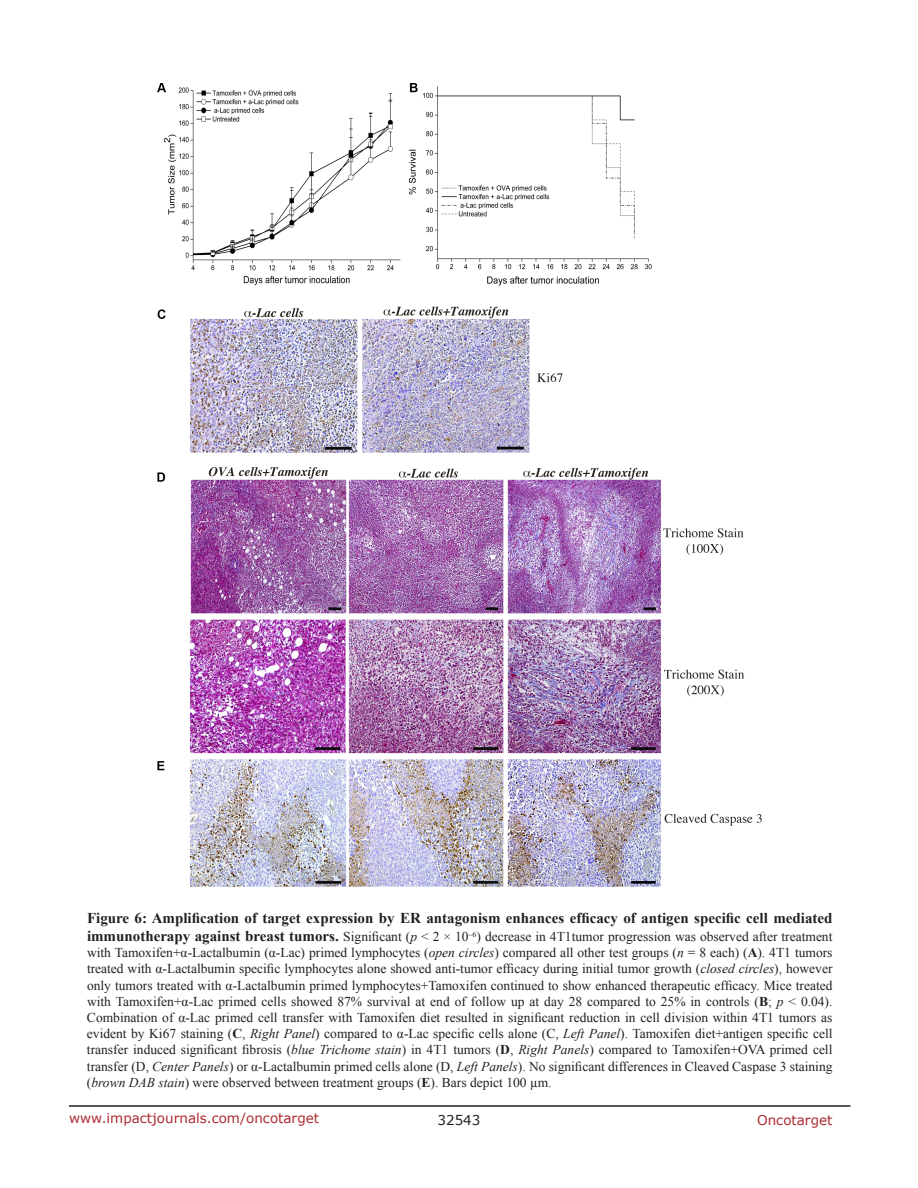
<style>
.page{position:relative;width:918px;height:1188px;background:#fff}
.page>*{position:absolute;margin:0;border:0;box-sizing:border-box;transform-origin:0 0}
.FigureText{font:700 15px "Times New Roman";color:#231f20}
.FigureText-2{font:13.5px/16.2px "Times New Roman";color:#231f20;text-align:justify}
.t1{font:13.5px "Verdana";color:#ac2b31}
.t2{font:13.5px "Verdana";color:#231f20}
.s1{font-weight:700;font-size:15px}
.s2{font-style:italic}
.s3{font-weight:700}
</style>
<div class="page">
<hr style="left:69px;top:1105px;width:781px;height:2px;background:#231f20">
<img style="left:158px;top:84px;width:604px;height:803px">
<p class="FigureText" style="left:87px;top:908px;width:747px">Figure 6: Amplification of target expression by ER antagonism enhances efficacy of antigen specific cell mediated</p>
<p class="FigureText-2" style="left:87px;top:928px;width:747px"><span class="s1">immunotherapy against breast tumors.</span> Significant (<span class="s2">p</span> &lt; 2 × 10<sup>–6</sup>) decrease in 4T1tumor progression was observed after treatment with Tamoxifen+α-Lactalbumin (α-Lac) primed lymphocytes (<span class="s2">open circles</span>) compared all other test groups (<span class="s2">n</span> = 8 each) (<span class="s3">A</span>). 4T1 tumors treated with α-Lactalbumin specific lymphocytes alone showed anti-tumor efficacy during initial tumor growth (<span class="s2">closed circles</span>), however only tumors treated with α-Lactalbumin primed lymphocytes+Tamoxifen continued to show enhanced therapeutic efficacy. Mice treated with Tamoxifen+α-Lac primed cells showed 87% survival at end of follow up at day 28 compared to 25% in controls (<span class="s3">B</span>; <span class="s2">p</span> &lt; 0.04).<br>Combination of α-Lac primed cell transfer with Tamoxifen diet resulted in significant reduction in cell division within 4T1 tumors as evident by Ki67 staining (<span class="s3">C</span>, <span class="s2">Right Panel</span>) compared to α-Lac specific cells alone (C, <span class="s2">Left Panel</span>). Tamoxifen diet+antigen specific cell transfer induced significant fibrosis (<span class="s2">blue Trichome stain</span>) in 4T1 tumors (<span class="s3">D</span>, <span class="s2">Right Panels</span>) compared to Tamoxifen+OVA primed cell transfer (D, <span class="s2">Center Panels</span>) or α-Lactalbumin primed cells alone (D, <span class="s2">Left Panels</span>). No significant differences in Cleaved Caspase 3 staining (<span class="s2">brown DAB stain</span>) were observed between treatment groups (<span class="s3">E</span>). Bars depict 100 µm.</p>
<p class="t1" style="left:69px;top:1109px;width:252px">www.impactjournals.com/oncotarget</p>
<p class="t2" style="left:438px;top:1111px;width:44px">32543</p>
<p class="t1" style="left:757px;top:1111px;width:77px">Oncotarget</p>
</div>
